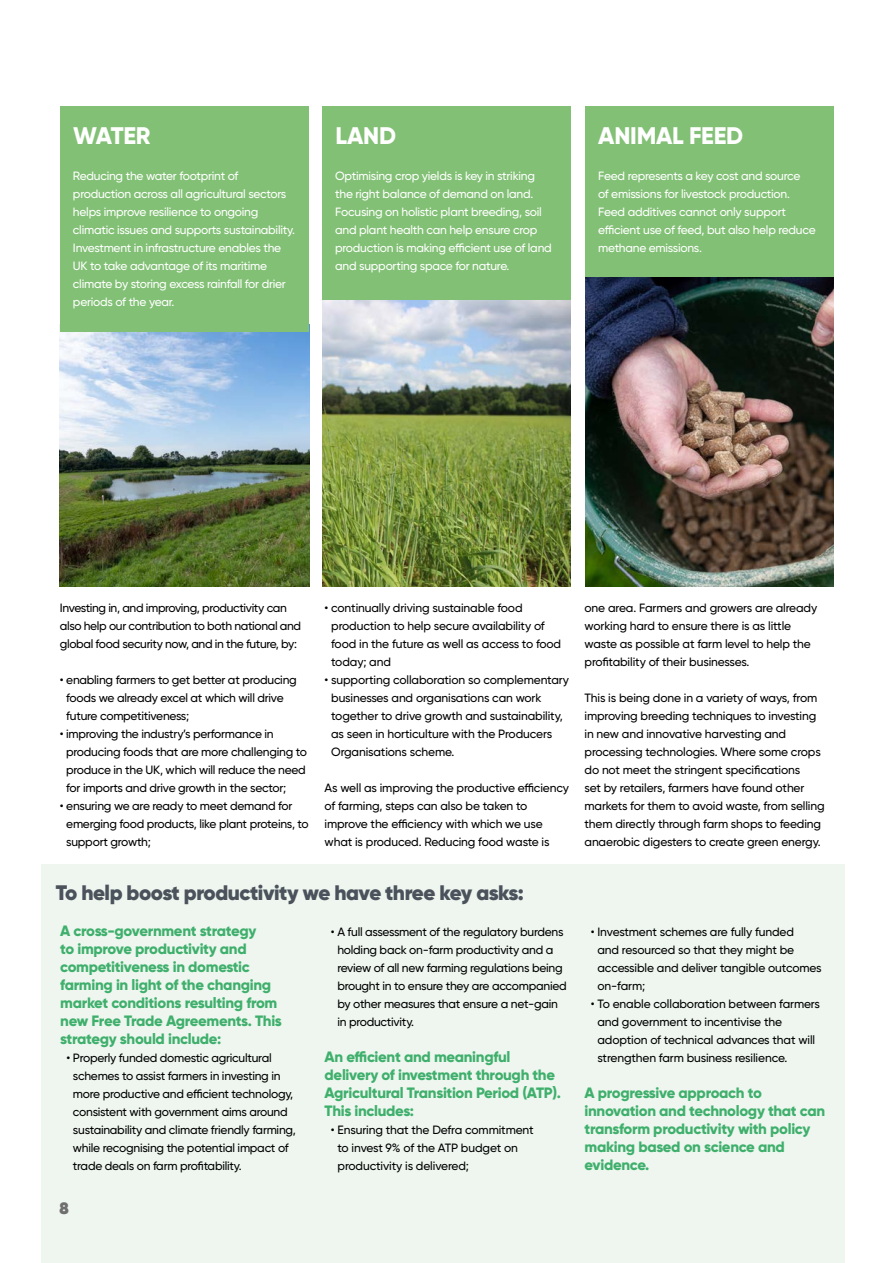
<style>
.page{position:relative;width:893px;height:1263px;background:#fff}
.page>*{position:absolute;margin:0;border:0;box-sizing:border-box;transform-origin:0 0}
.t1{font:800 24px "Gilroy";letter-spacing:-.01em;color:#fff}
.t2{font:900 21px "Gilroy";letter-spacing:-.02em;color:#4c525b}
.t3{font:800 16.5px "Gilroy";color:#706f6f}
.t4{font:800 15px/18px "Gilroy";letter-spacing:-.02em;color:#3faf6c}
.t5{font:500 12px/18px "Gilroy";letter-spacing:-.02em;color:#000}
.t6{font:500 12px/18px "Gilroy";letter-spacing:-.02em;color:#fff}
</style>
<div class="page">
<div style="left:41px;top:864px;width:803px;height:399px;background:#eef6ef"></div>
<img style="left:60px;top:332px;width:249px;height:255px">
<img style="left:322px;top:300px;width:249px;height:287px">
<img style="left:585px;top:277px;width:249px;height:310px">
<div style="left:322px;top:106px;width:249px;height:194px;background:#82c075"></div>
<div style="left:60px;top:107px;width:249px;height:225px;background:#82c075"></div>
<div style="left:585px;top:106px;width:249px;height:171px;background:#82c075"></div>
<h1 class="t1" style="left:73px;top:120px;width:79px">WATER</h1>
<p class="t6" style="left:73px;top:167px;width:223px">Reducing the water footprint of production across all agricultural sectors helps improve resilience to ongoing climatic issues and supports sustainability.<br>Investment in infrastructure enables the UK to take advantage of its maritime climate by storing excess rainfall for drier periods of the year.</p>
<h1 class="t1" style="left:335px;top:120px;width:62px">LAND</h1>
<p class="t6" style="left:335px;top:167px;width:218px">Optimising crop yields is key in striking the right balance of demand on land.<br>Focusing on holistic plant breeding, soil and plant health can help ensure crop production is making efficient use of land and supporting space for nature.</p>
<h1 class="t1" style="left:598px;top:120px;width:146px">ANIMAL FEED</h1>
<p class="t6" style="left:598px;top:167px;width:219px">Feed represents a key cost and source<br>of emissions for livestock production.<br>Feed additives cannot only support efficient use of feed, but also help reduce methane emissions.</p>
<p class="t5" style="left:60px;top:599px;width:243px">Investing in, and improving, productivity can also help our contribution to both national and global food security now, and in the future, by:</p>
<p class="t5" style="left:66px;top:671px;width:232px;text-indent:-6px">• enabling farmers to get better at producing foods we already excel at which will drive future competitiveness;</p>
<p class="t5" style="left:66px;top:725px;width:242px;text-indent:-6px">• improving the industry’s performance in producing foods that are more challenging to produce in the UK, which will reduce the need for imports and drive growth in the sector;</p>
<p class="t5" style="left:66px;top:797px;width:244px;text-indent:-6px">• ensuring we are ready to meet demand for emerging food products, like plant proteins, to support growth;</p>
<p class="t5" style="left:331px;top:599px;width:232px;text-indent:-7px">• continually driving sustainable food production to help secure availability of food in the future as well as access to food today; and</p>
<p class="t5" style="left:331px;top:671px;width:239px;text-indent:-7px">• supporting collaboration so complementary businesses and organisations can work together to drive growth and sustainability, as seen in horticulture with the Producers Organisations scheme.</p>
<p class="t5" style="left:325px;top:779px;width:246px">As well as improving the productive efficiency of farming, steps can also be taken to improve the efficiency with which we use what is produced. Reducing food waste is</p>
<h2 class="t2" style="left:56px;top:879px;width:470px">To help boost productivity we have three key asks:</h2>
<p class="t4" style="left:60px;top:922px;width:223px">A cross-government strategy<br>to improve productivity and competitiveness in domestic farming in light of the changing market conditions resulting from new Free Trade Agreements. This strategy should include:</p>
<p class="t5" style="left:73px;top:1049px;width:224px;text-indent:-6px">• Properly funded domestic agricultural schemes to assist farmers in investing in more productive and efficient technology, consistent with government aims around sustainability and climate friendly farming, while recognising the potential impact of trade deals on farm profitability.</p>
<h3 class="t3" style="left:60px;top:1197px;width:11px">8</h3>
<p class="t5" style="left:337px;top:923px;width:231px;text-indent:-6px">• A full assessment of the regulatory burdens holding back on-farm productivity and a review of all new farming regulations being brought in to ensure they are accompanied by other measures that ensure a net-gain in productivity.</p>
<p class="t4" style="left:325px;top:1048px;width:238px">An efficient and meaningful delivery of investment through the<br>Agricultural Transition Period (ATP).<br>This includes:</p>
<p class="t5" style="left:338px;top:1121px;width:198px;text-indent:-7px">• Ensuring that the Defra commitment to invest 9% of the ATP budget on productivity is delivered;</p>
<p class="t5" style="left:584px;top:599px;width:234px">one area. Farmers and growers are already working hard to ensure there is as little waste as possible at farm level to help the profitability of their businesses.</p>
<p class="t5" style="left:584px;top:689px;width:242px">This is being done in a variety of ways, from improving breeding techniques to investing in new and innovative harvesting and processing technologies. Where some crops do not meet the stringent specifications<br>set by retailers, farmers have found other markets for them to avoid waste, from selling them directly through farm shops to feeding anaerobic digesters to create green energy.</p>
<p class="t5" style="left:597px;top:923px;width:226px;text-indent:-7px">• Investment schemes are fully funded<br>and resourced so that they might be accessible and deliver tangible outcomes on-farm;</p>
<p class="t5" style="left:597px;top:995px;width:224px;text-indent:-7px">• To enable collaboration between farmers and government to incentivise the adoption of technical advances that will strengthen farm business resilience.</p>
<p class="t4" style="left:584px;top:1084px;width:242px">A progressive approach to innovation and technology that can transform productivity with policy making based on science and evidence.</p>
</div>
